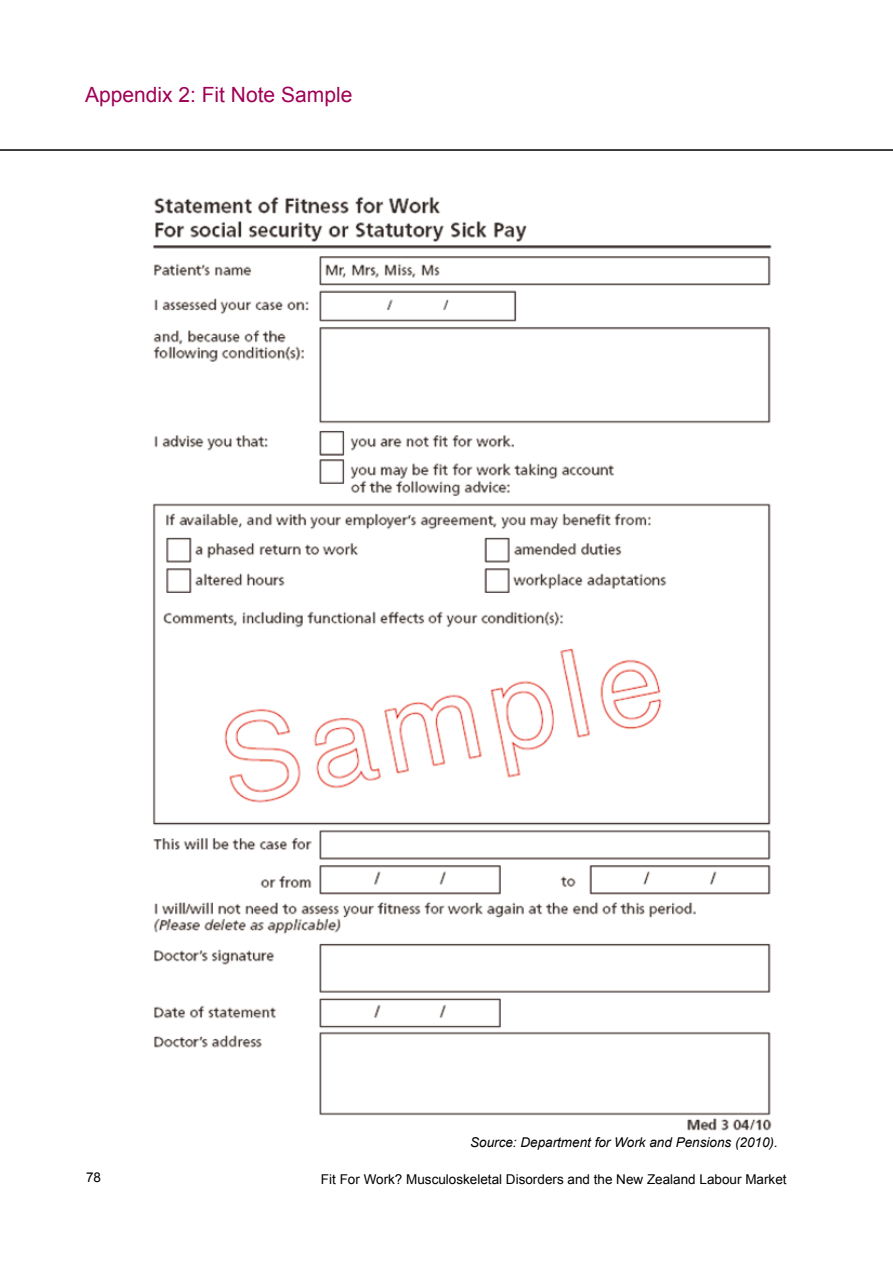
<style>
.page{position:relative;width:893px;height:1263px;background:#fff}
.page>*{position:absolute;margin:0;border:0;box-sizing:border-box;transform-origin:0 0}
.t1{font:21px "Arial";color:#a00057}
.t2{font:13.5px "Arial";color:#000}
.t3{font:italic 13.5px "Arial";color:#000}
</style>
<div class="page">
<hr style="left:0;top:149px;width:893px;height:2px;background:#000">
<img style="left:153px;top:196px;width:619px;height:935px">
<h1 class="t1" style="left:85px;top:81px;width:269px">Appendix 2: Fit Note Sample</h1>
<p class="t3" style="left:470px;top:1133px;width:309px">Source: Department for Work and Pensions (2010).</p>
<p class="t2" style="left:86px;top:1168px;width:17px">78</p>
<p class="t2" style="left:321px;top:1170px;width:467px">Fit For Work? Musculoskeletal Disorders and the New Zealand Labour Market</p>
</div>
